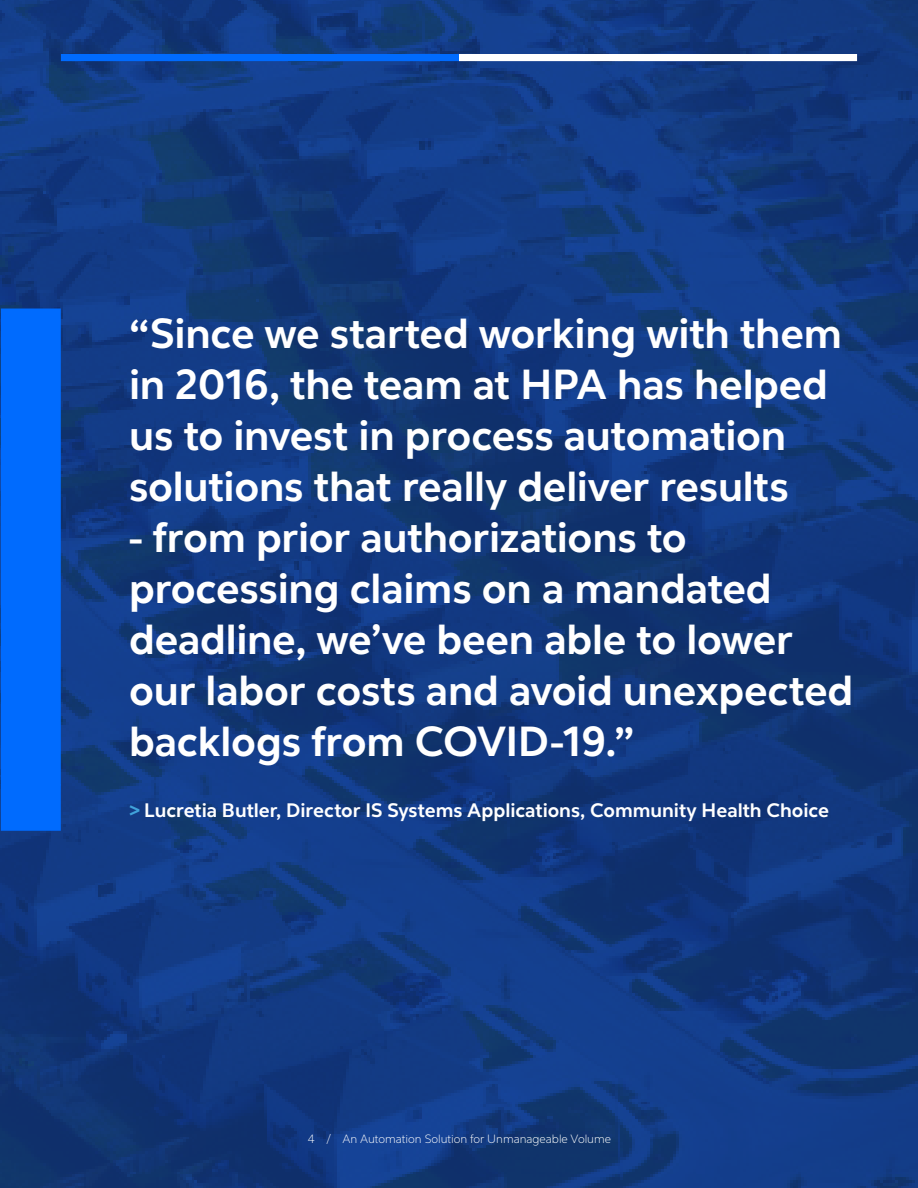
<style>
.page{position:relative;width:918px;height:1188px;background:#fff}
.page>*{position:absolute;margin:0;border:0;box-sizing:border-box;transform-origin:0 0}
.Quote_large_white_28{font:700 42px/51px "Cognizant Sans";letter-spacing:-.005em;color:#fff}
.t1{font:700 19.5px "Cognizant Sans";color:#fff}
.Folio_Centered_8_10{font:300 12px "Cognizant Sans";color:#fff}
.s1{color:#40a3db}
</style>
<div class="page">
<img style="left:0;top:0;width:918px;height:1188px">
<div style="left:459px;top:54px;width:398px;height:7px;background:#fff"></div>
<div style="left:61px;top:54px;width:398px;height:7px;background:#006bfe"></div>
<div style="left:1px;top:309px;width:60px;height:477px;background:#006bfe"></div>
<div style="left:1px;top:784px;width:60px;height:47px;background:#006bfe"></div>
<p class="Quote_large_white_28" style="left:129px;top:308px;width:714px">“Since we started working with them in 2016, the team at HPA has helped us to invest in process automation solutions that really deliver results</p>
<p class="Quote_large_white_28" style="left:129px;top:512px;width:726px">- from prior authorizations to processing claims on a mandated deadline, we’ve been able to lower our labor costs and avoid unexpected backlogs from COVID-19.”</p>
<p class="t1" style="left:129px;top:797px;width:701px"><span class="s1">&gt;</span> Lucretia Butler, Director IS Systems Applications, Community Health Choice</p>
<p class="Folio_Centered_8_10" style="left:308px;top:1132px;width:305px">4 / An Automation Solution for Unmanageable Volume</p>
</div>
